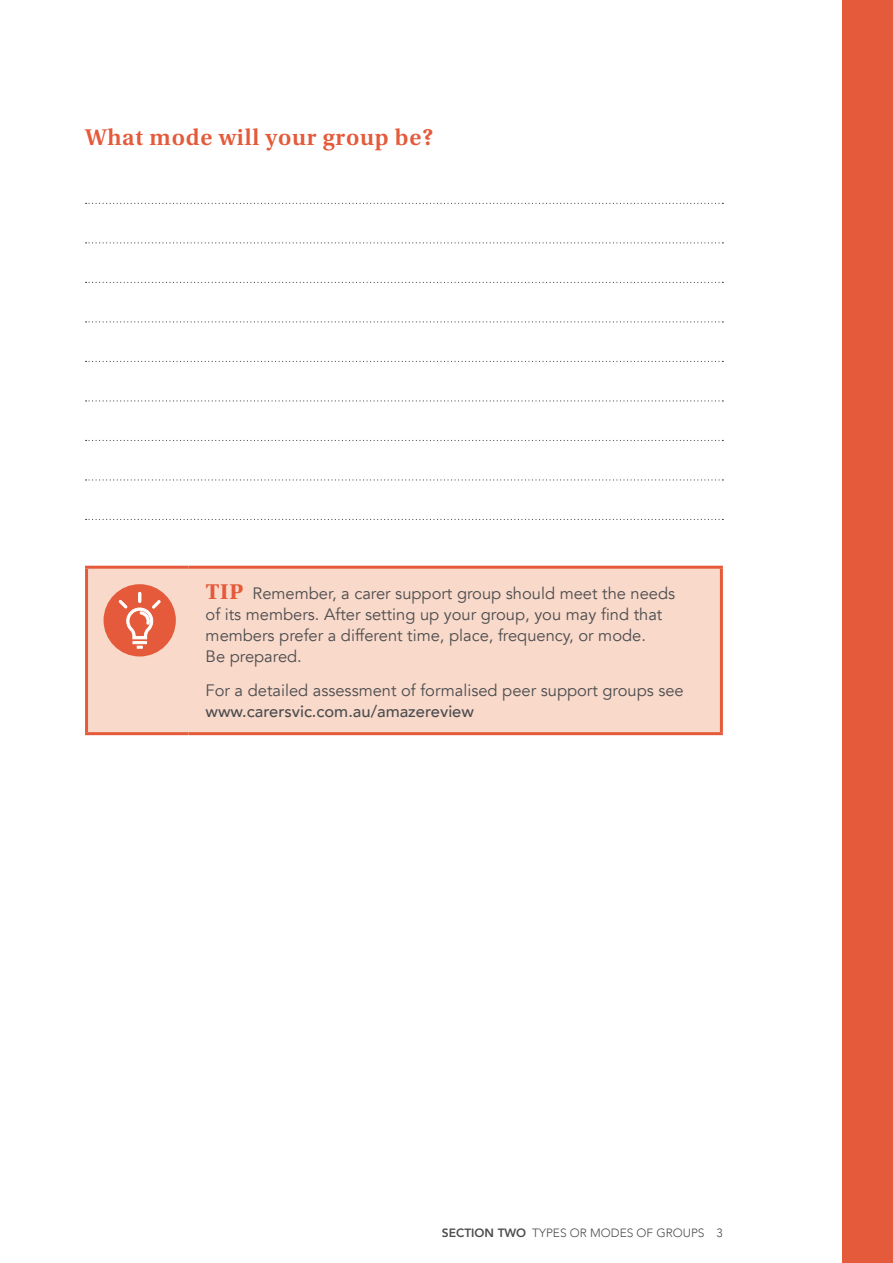
<style>
.page{position:relative;width:893px;height:1263px;background:#fff}
.page>*{position:absolute;margin:0;border:0;box-sizing:border-box;transform-origin:0 0}
.t1{font:600 24px "Utopia Std";letter-spacing:.03em;color:#e45a3a}
.t2{font:16.5px/21px "Avenir";color:#4d4d4f}
.t3{font:500 16.5px "Avenir";color:#4d4d4f}
.t4{font:300 12px "Avenir";color:#4d4d4f}
.s1{font-family:"Utopia Std";font-weight:700;font-size:22.5px;color:#e45a3a}
.s2{font-weight:800}
</style>
<div class="page">
<div style="left:842px;top:0;width:51px;height:1263px;background:#e45a3a"></div>
<svg style="left:86px;top:203px;width:637px;height:1px"></svg>
<svg style="left:86px;top:242px;width:637px;height:1px"></svg>
<svg style="left:86px;top:282px;width:637px;height:1px"></svg>
<svg style="left:86px;top:321px;width:637px;height:1px"></svg>
<svg style="left:86px;top:361px;width:637px;height:1px"></svg>
<svg style="left:86px;top:400px;width:637px;height:1px"></svg>
<svg style="left:86px;top:440px;width:637px;height:1px"></svg>
<svg style="left:86px;top:479px;width:637px;height:1px"></svg>
<svg style="left:86px;top:519px;width:637px;height:1px"></svg>
<div style="left:88px;top:569px;width:632px;height:163px;background:#f8d9ca"></div>
<hr style="left:85px;top:569px;width:3px;height:163px;background:#e45a3a">
<hr style="left:85px;top:566px;width:104px;height:3px;background:#e45a3a">
<hr style="left:85px;top:732px;width:104px;height:3px;background:#e45a3a">
<hr style="left:189px;top:566px;width:534px;height:3px;background:#e45a3a">
<hr style="left:720px;top:569px;width:3px;height:163px;background:#e45a3a">
<hr style="left:189px;top:732px;width:534px;height:3px;background:#e45a3a">
<div style="left:104px;top:584px;width:72px;height:72px;background:#e45a3a;border-radius:50%"></div>
<div style="left:133px;top:641px;width:14px;height:3px;background:#fff;border:1px solid #fff"></div>
<svg style="left:137px;top:646px;width:6px;height:3px"></svg>
<svg style="left:118px;top:592px;width:43px;height:48px"></svg>
<h1 class="t1" style="left:85px;top:124px;width:350px">What mode will your group be?</h1>
<p class="t2" style="left:206px;top:583px;width:471px"><span class="s1">TIP</span> Remember, a carer support group should meet the needs of its members. After setting up your group, you may find that members prefer a different time, place, frequency, or mode.<br>Be prepared.</p>
<p class="t2" style="left:206px;top:680px;width:480px">For a detailed assessment of formalised peer support groups see</p>
<p class="t3" style="left:206px;top:697px;width:270px">www.carersvic.com.au/amazereview</p>
<p class="t4" style="left:442px;top:1226px;width:282px"><span class="s2">SECTION TWO</span> TYPES OR MODES OF GROUPS 3</p>
</div>
